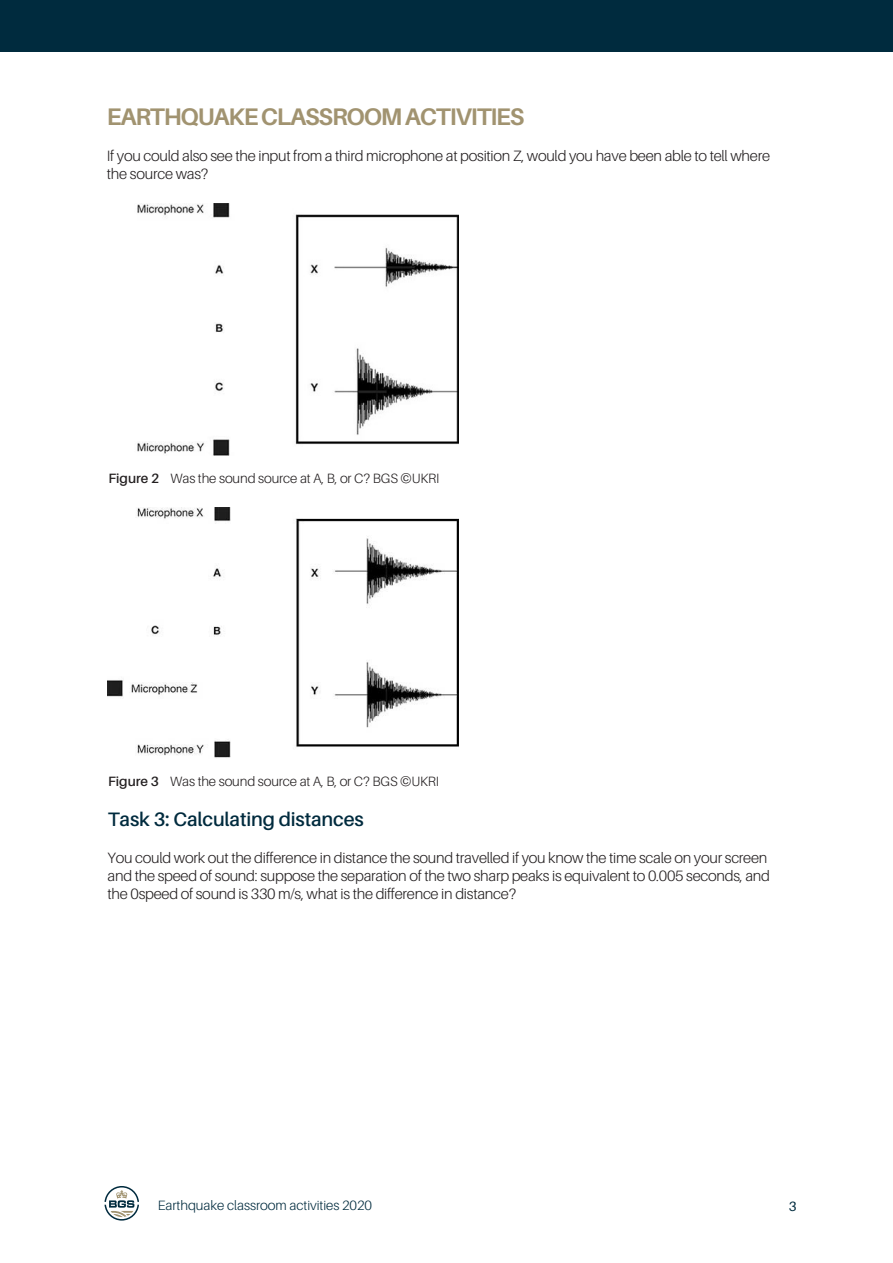
<style>
.page{position:relative;width:893px;height:1263px;background:#fff}
.page>*{position:absolute;margin:0;border:0;box-sizing:border-box;transform-origin:0 0}
.t1{font:700 24px "Aileron";letter-spacing:-.05em;color:#a19370}
.t2{font:600 19.5px "Aileron";letter-spacing:-.01em;color:#002b3e}
.t3{font:300 15px/18px "Aileron";letter-spacing:-.015em;color:#231f20}
.t4{font:300 13.5px "Aileron";letter-spacing:-.01em;color:#231f20}
.t5{font:300 13.5px "Aileron";letter-spacing:-.005em;color:#002b3e}
.t6{font:13.5px "Aileron";color:#002b3e}
.s1{font-weight:600}
</style>
<div class="page">
<div style="left:0;top:0;width:893px;height:51px;background:#002b3e"></div>
<svg style="left:104px;top:1186px;width:35px;height:34px"></svg>
<img style="left:137px;top:204px;width:322px;height:251px">
<img style="left:107px;top:507px;width:352px;height:251px">
<h1 class="t1" style="left:107px;top:103px;width:419px">EARTHQUAKE CLASSROOM ACTIVITIES</h1>
<p class="t3" style="left:107px;top:147px;width:665px">If you could also see the input from a third microphone at position Z, would you have been able to tell where the source was?</p>
<p class="t4" style="left:109px;top:471px;width:332px"><span class="s1">Figure 2</span> Was the sound source at A, B, or C? BGS ©UKRI</p>
<p class="t4" style="left:108px;top:774px;width:332px"><span class="s1">Figure 3</span> Was the sound source at A, B, or C? BGS ©UKRI</p>
<h2 class="t2" style="left:108px;top:808px;width:258px">Task 3: Calculating distances</h2>
<p class="t3" style="left:108px;top:849px;width:664px">You could work out the difference in distance the sound travelled if you know the time scale on your screen and the speed of sound: suppose the separation of the two sharp peaks is equivalent to 0.005 seconds, and the 0speed of sound is 330 m/s, what is the difference in distance?</p>
<p class="t5" style="left:158px;top:1197px;width:216px">Earthquake classroom activities 2020</p>
<p class="t6" style="left:789px;top:1199px;width:9px">3</p>
</div>
